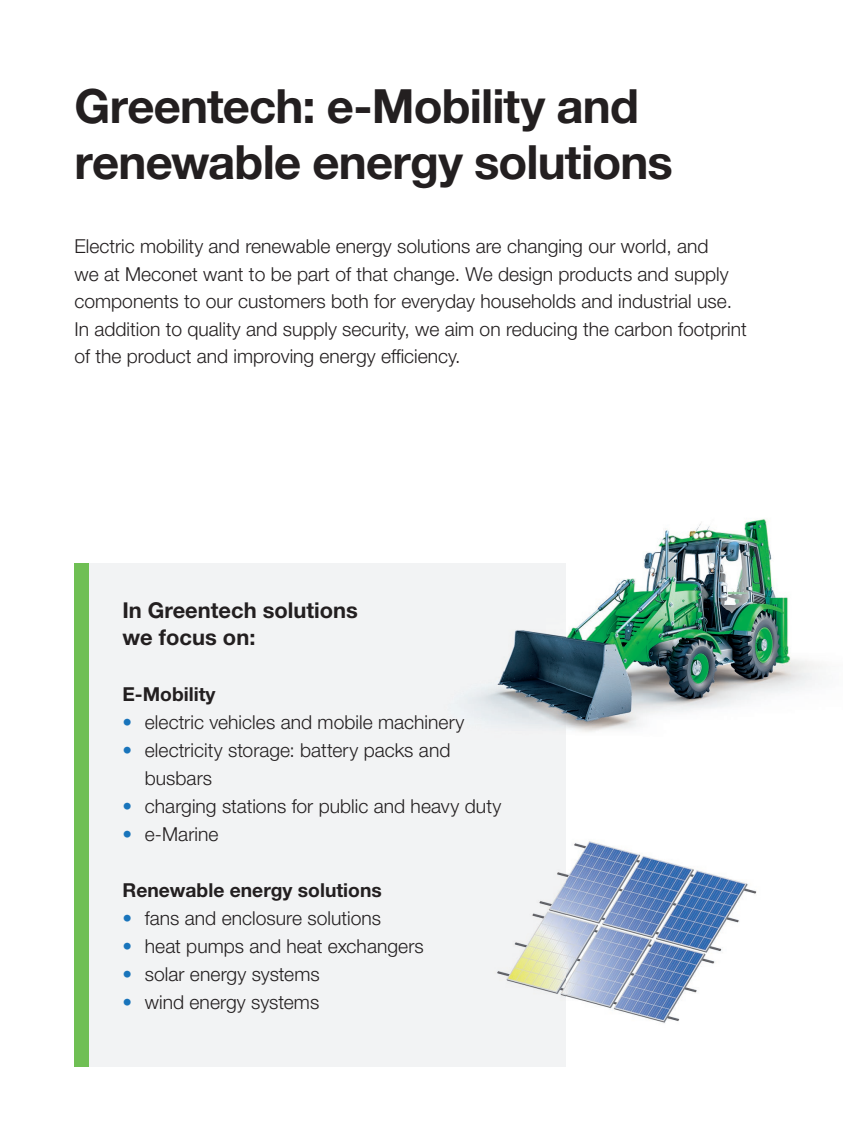
<style>
.page{position:relative;width:844px;height:1141px;background:#fff}
.page>*{position:absolute;margin:0;border:0;box-sizing:border-box;transform-origin:0 0}
.t1{font:700 47.25px/56px "Helvetica Neue LT Std";letter-spacing:-.02em;color:#231f20}
.t2{font:700 21.88px/27.1px "Helvetica Neue LT Std";color:#231f20}
.t3{font:300 19.25px/27.7px "Helvetica Neue LT Std";color:#231f20}
.t4{font:700 19.25px "Helvetica Neue LT Std";color:#231f20}
.s1{color:#1974bb}
</style>
<div class="page">
<div style="left:74px;top:563px;width:492px;height:504px;background:#f2f3f4"></div>
<img style="left:566px;top:841px;width:191px;height:182px">
<img style="left:497px;top:872px;width:69px;height:125px">
<img style="left:566px;top:519px;width:256px;height:213px">
<img style="left:468px;top:630px;width:98px;height:98px">
<div style="left:74px;top:563px;width:15px;height:504px;background:#6fbf54"></div>
<h1 class="t1" style="left:74px;top:77px;width:600px">Greentech: e-Mobility and renewable energy solutions</h1>
<p class="t3" style="left:74px;top:232px;width:673px">Electric mobility and renewable energy solutions are changing our world, and<br>we at Meconet want to be part of that change. We design products and supply components to our customers both for everyday households and industrial use.<br>In addition to quality and supply security, we aim on reducing the carbon footprint of the product and improving energy efficiency.</p>
<p class="t2" style="left:122px;top:596px;width:237px">In Greentech solutions we focus on:</p>
<p class="t4" style="left:122px;top:682px;width:94px">E-Mobility</p>
<p class="t3" style="left:122px;top:708px;width:343px"><span class="s1">•</span> electric vehicles and mobile machinery</p>
<p class="t3" style="left:145px;top:735px;width:307px;text-indent:-22px"><span class="s1">•</span> electricity storage: battery packs and busbars</p>
<p class="t3" style="left:122px;top:792px;width:380px"><span class="s1">•</span> charging stations for public and heavy duty</p>
<p class="t3" style="left:122px;top:820px;width:98px"><span class="s1">•</span> e-Marine</p>
<p class="t4" style="left:122px;top:878px;width:261px">Renewable energy solutions</p>
<p class="t3" style="left:122px;top:904px;width:260px"><span class="s1">•</span> fans and enclosure solutions</p>
<p class="t3" style="left:122px;top:932px;width:303px"><span class="s1">•</span> heat pumps and heat exchangers</p>
<p class="t3" style="left:122px;top:960px;width:199px"><span class="s1">•</span> solar energy systems</p>
<p class="t3" style="left:122px;top:988px;width:198px"><span class="s1">•</span> wind energy systems</p>
</div>
